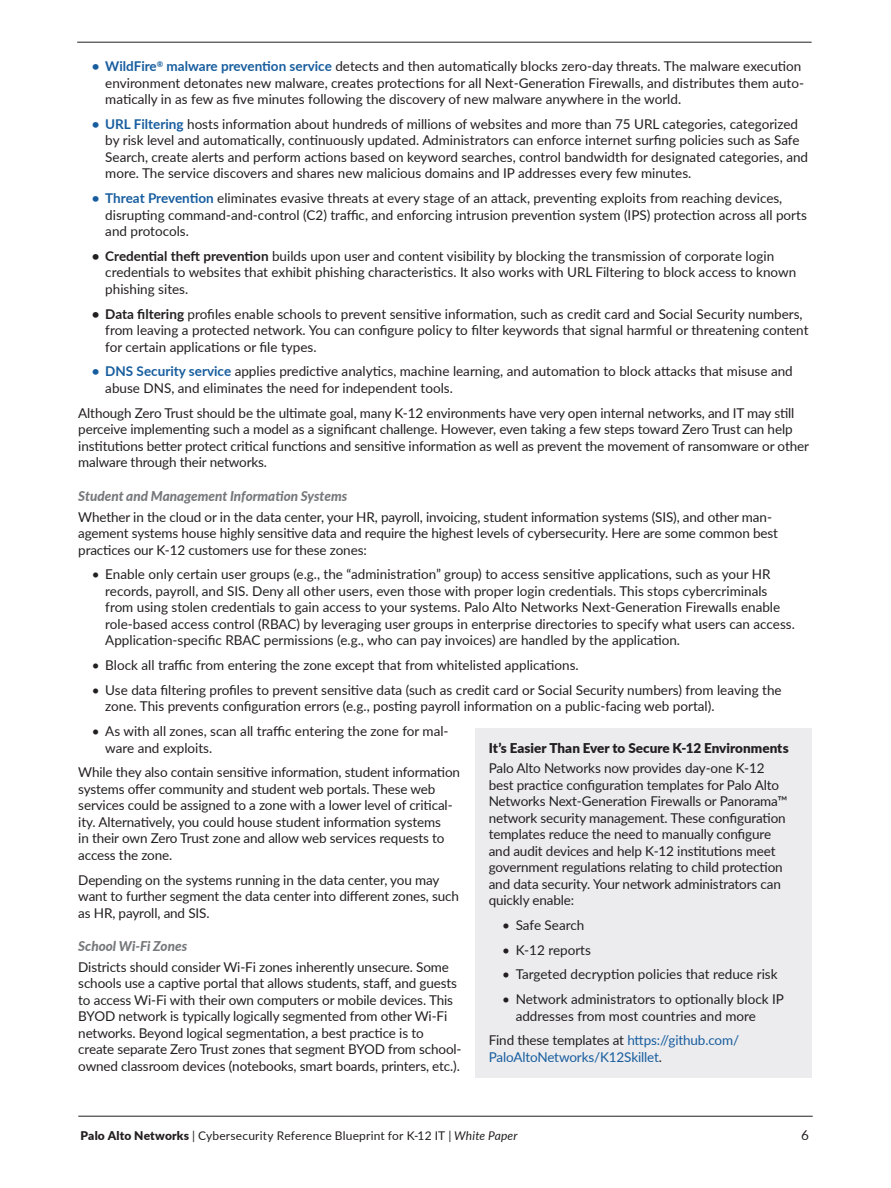
<style>
.page{position:relative;width:891px;height:1188px;background:#fff}
.page>*{position:absolute;margin:0;border:0;box-sizing:border-box;transform-origin:0 0}
.body_text_-_no_basel{font:13.5px/16.5px "Lato";letter-spacing:-.01em;color:#231f20}
.body_text_-_no_basel-2{font:13.5px/16.5px "Lato";letter-spacing:-.01em;color:#175d9e}
.subhead_tier_2{font:italic 800 13.5px "Lato";color:#76787b}
.subhead_tier_1{font:900 13.5px "Lato";color:#231f20}
.t1{font:12px "Lato";letter-spacing:.015em;color:#231f20}
.s1{font-weight:700;color:#175d9e}
.s2{font-weight:700}
.s3{color:#231f20}
.s4{font-weight:900}
.s5{font-style:italic}
</style>
<div class="page">
<hr style="left:78px;top:1116px;width:735px;height:1px;background:#231f20">
<hr style="left:77px;top:42px;width:735px;height:1px;background:#231f20">
<div style="left:475px;top:728px;width:337px;height:350px;background:#ececee"></div>
<p class="body_text_-_no_basel" style="left:105px;top:57px;width:700px;text-indent:-13px"><span class="s1">• WildFire</span><sup>®</sup> <span class="s1">malware prevention service</span> detects and then automatically blocks zero-day threats. The malware execution environment detonates new malware, creates protections for all Next-Generation Firewalls, and distributes them auto&shy;matically in as few as five minutes following the discovery of new malware anywhere in the world.</p>
<p class="body_text_-_no_basel" style="left:105px;top:115px;width:704px;text-indent:-13px"><span class="s1">• URL Filtering</span> hosts information about hundreds of millions of websites and more than 75 URL categories, categorized by risk level and automatically, continuously updated. Administrators can enforce internet surfing policies such as Safe Search, create alerts and perform actions based on keyword searches, control bandwidth for designated categories, and more. The service discovers and shares new malicious domains and IP addresses every few minutes.</p>
<p class="body_text_-_no_basel" style="left:105px;top:189px;width:703px;text-indent:-13px"><span class="s1">• Threat Prevention</span> eliminates evasive threats at every stage of an attack, preventing exploits from reaching devices, disrupting command-and-control (C2) traffic, and enforcing intrusion prevention system (IPS) protection across all ports and protocols.</p>
<p class="body_text_-_no_basel" style="left:105px;top:247px;width:692px;text-indent:-13px"><span class="s2">• Credential theft prevention</span> builds upon user and content visibility by blocking the transmission of corporate login credentials to websites that exhibit phishing characteristics. It also works with URL Filtering to block access to known phishing sites.</p>
<p class="body_text_-_no_basel" style="left:105px;top:305px;width:705px;text-indent:-13px"><span class="s2">• Data filtering</span> profiles enable schools to prevent sensitive information, such as credit card and Social Security numbers, from leaving a protected network. You can configure policy to filter keywords that signal harmful or threatening content for certain applications or file types.</p>
<p class="body_text_-_no_basel" style="left:105px;top:363px;width:689px;text-indent:-13px"><span class="s1">• DNS Security service</span> applies predictive analytics, machine learning, and automation to block attacks that misuse and abuse DNS, and eliminates the need for independent tools.</p>
<p class="body_text_-_no_basel" style="left:78px;top:404px;width:732px">Although Zero Trust should be the ultimate goal, many K-12 environments have very open internal networks, and IT may still perceive implementing such a model as a significant challenge. However, even taking a few steps toward Zero Trust can help institutions better protect critical functions and sensitive information as well as prevent the movement of ransomware or other malware through their networks.</p>
<p class="subhead_tier_2" style="left:78px;top:486px;width:270px">Student and Management Information Systems</p>
<p class="body_text_-_no_basel" style="left:78px;top:508px;width:701px">Whether in the cloud or in the data center, your HR, payroll, invoicing, student information systems (SIS), and other man&shy;agement systems house highly sensitive data and require the highest levels of cybersecurity. Here are some common best practices our K-12 customers use for these zones:</p>
<p class="body_text_-_no_basel" style="left:105px;top:566px;width:691px;text-indent:-13px">• Enable only certain user groups (e.g., the “administration” group) to access sensitive applications, such as your HR records, payroll, and SIS. Deny all other users, even those with proper login credentials. This stops cybercriminals from using stolen credentials to gain access to your systems. Palo Alto Networks Next-Generation Firewalls enable role-based access control (RBAC) by leveraging user groups in enterprise directories to specify what users can access.<br>Application-specific RBAC permissions (e.g., who can pay invoices) are handled by the application.</p>
<p class="body_text_-_no_basel" style="left:92px;top:656px;width:488px">• Block all traffic from entering the zone except that from whitelisted applications.</p>
<p class="body_text_-_no_basel" style="left:105px;top:681px;width:678px;text-indent:-13px">• Use data filtering profiles to prevent sensitive data (such as credit card or Social Security numbers) from leaving the zone. This prevents configuration errors (e.g., posting payroll information on a public-facing web portal).</p>
<p class="body_text_-_no_basel" style="left:105px;top:722px;width:345px;text-indent:-13px">• As with all zones, scan all traffic entering the zone for mal&shy;ware and exploits.</p>
<p class="body_text_-_no_basel" style="left:78px;top:764px;width:383px">While they also contain sensitive information, student information systems offer community and student web portals. These web services could be assigned to a zone with a lower level of critical&shy;ity. Alternatively, you could house student information systems<br>in their own Zero Trust zone and allow web services requests to access the zone.</p>
<p class="body_text_-_no_basel" style="left:78px;top:871px;width:382px">Depending on the systems running in the data center, you may want to further segment the data center into different zones, such as HR, payroll, and SIS.</p>
<p class="subhead_tier_2" style="left:78px;top:936px;width:110px">School Wi-Fi Zones</p>
<p class="body_text_-_no_basel" style="left:78px;top:958px;width:385px">Districts should consider Wi-Fi zones inherently unsecure. Some schools use a captive portal that allows students, staff, and guests to access Wi-Fi with their own computers or mobile devices. This BYOD network is typically logically segmented from other Wi-Fi networks. Beyond logical segmentation, a best practice is to create separate Zero Trust zones that segment BYOD from school&shy;owned classroom devices (notebooks, smart boards, printers, etc.).</p>
<p class="subhead_tier_1" style="left:489px;top:737px;width:301px">It’s Easier Than Ever to Secure K-12 Environments</p>
<p class="body_text_-_no_basel" style="left:489px;top:759px;width:300px">Palo Alto Networks now provides day-one K-12 best practice configuration templates for Palo Alto Networks Next-Generation Firewalls or Panorama™ network security management. These configuration templates reduce the need to manually configure and audit devices and help K-12 institutions meet government regulations relating to child protection and data security. Your network administrators can quickly enable:</p>
<p class="body_text_-_no_basel" style="left:502px;top:916px;width:84px">• Safe Search</p>
<p class="body_text_-_no_basel" style="left:502px;top:941px;width:90px">• K-12 reports</p>
<p class="body_text_-_no_basel" style="left:502px;top:966px;width:277px">• Targeted decryption policies that reduce risk</p>
<p class="body_text_-_no_basel" style="left:516px;top:990px;width:270px;text-indent:-14px">• Network administrators to optionally block IP addresses from most countries and more</p>
<p class="body_text_-_no_basel-2" style="left:489px;top:1032px;width:252px"><span class="s3">Find these templates at</span> https://github.com/<br>PaloAltoNetworks/K12Skillet<span class="s3">.</span></p>
<p class="t1" style="left:80px;top:1127px;width:439px"><span class="s4">Palo Alto Networks</span> | Cybersecurity Reference Blueprint for K-12 IT <span class="s5">| White Paper</span></p>
<p class="body_text_-_no_basel" style="left:801px;top:1127px;width:9px">6</p>
</div>
